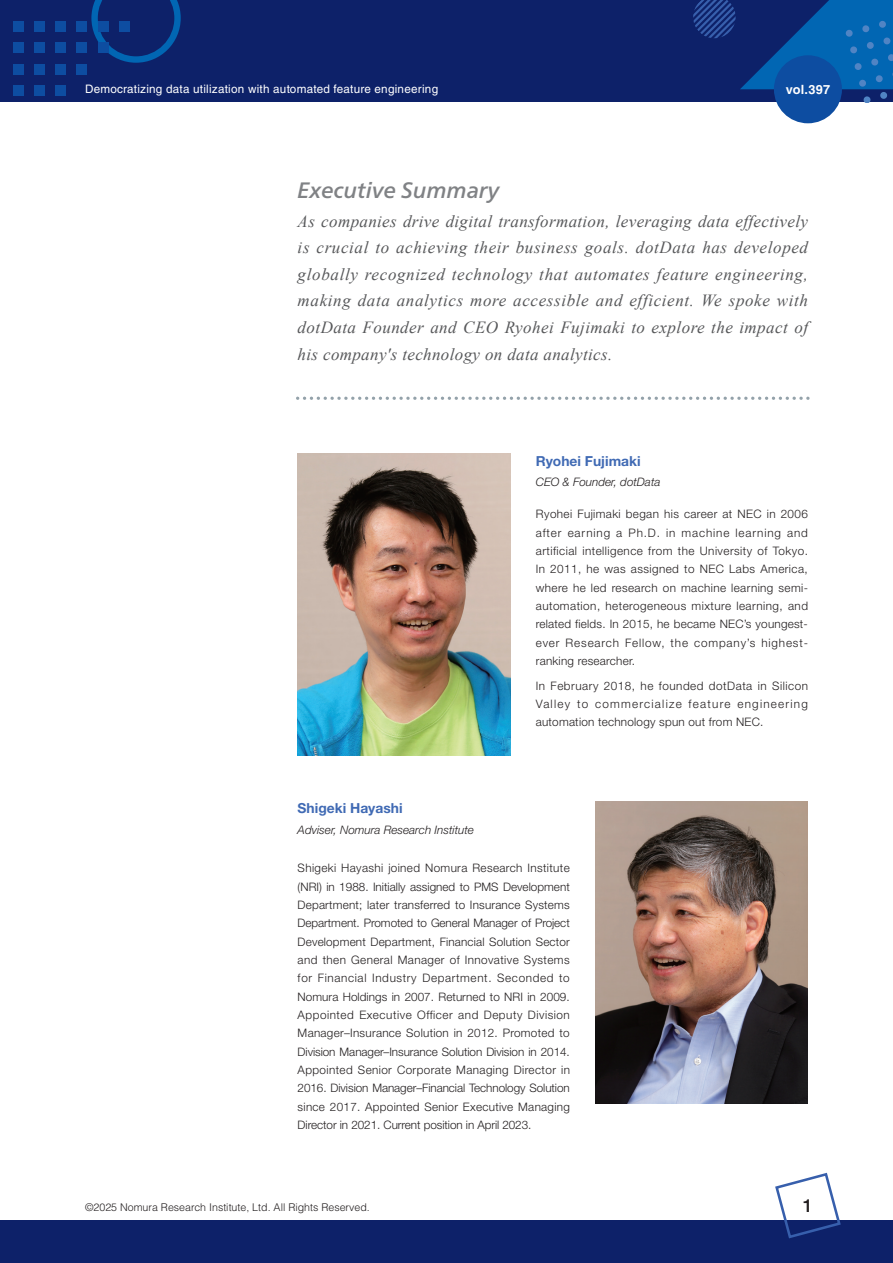
<style>
.page{position:relative;width:893px;height:1263px;background:#fff}
.page>*{position:absolute;margin:0;border:0;box-sizing:border-box;transform-origin:0 0}
.t1{font:italic 500 22.35px "Frutiger Neue LT Pro";color:#808285}
.t2{font:500 18px "Helvetica Neue";color:#231f20}
.t3{font:italic 16.95px/26.5px "Times New Roman";letter-spacing:.02em;color:#57585a;text-align:justify}
.t4{font:700 13.8px "Helvetica Neue";color:#406ab4}
.t5{font:700 12.75px "Helvetica LT Std";letter-spacing:.02em;color:#fff}
.t6{font:300 11.7px/18.3px "Helvetica Neue";letter-spacing:.02em;color:#231f20;text-align:justify}
.t7{font:11.7px "Helvetica LT Std";letter-spacing:.02em;color:#fff}
.t8{font:italic 300 11.7px "Helvetica Neue";color:#231f20}
.t9{font:300 10.65px "Helvetica LT Std";color:#231f20}
</style>
<div class="page">
<img style="left:595px;top:801px;width:213px;height:302px">
<svg style="left:305px;top:396px;width:504px;height:4px"></svg>
<img style="left:298px;top:454px;width:212px;height:302px">
<div style="left:0;top:0;width:893px;height:102px;background:#0d2169"></div>
<svg style="left:91px;top:0;width:90px;height:63px"></svg>
<svg style="left:693px;top:0;width:200px;height:102px"></svg>
<div style="left:13px;top:21px;width:10px;height:11px;background:#0d4da1"></div>
<div style="left:34px;top:21px;width:11px;height:11px;background:#0d4da1"></div>
<div style="left:55px;top:21px;width:11px;height:11px;background:#0d4da1"></div>
<div style="left:77px;top:21px;width:10px;height:11px;background:#0d4da1"></div>
<div style="left:98px;top:21px;width:10px;height:11px;background:#0d4da1"></div>
<div style="left:119px;top:21px;width:11px;height:11px;background:#0d4da1"></div>
<div style="left:13px;top:43px;width:10px;height:10px;background:#0d4da1"></div>
<div style="left:34px;top:43px;width:11px;height:10px;background:#0d4da1"></div>
<div style="left:55px;top:43px;width:11px;height:10px;background:#0d4da1"></div>
<div style="left:77px;top:43px;width:10px;height:10px;background:#0d4da1"></div>
<div style="left:98px;top:43px;width:10px;height:10px;background:#0d4da1"></div>
<div style="left:13px;top:64px;width:10px;height:10px;background:#0d4da1"></div>
<div style="left:34px;top:64px;width:11px;height:10px;background:#0d4da1"></div>
<div style="left:55px;top:64px;width:11px;height:10px;background:#0d4da1"></div>
<div style="left:77px;top:64px;width:10px;height:10px;background:#0d4da1"></div>
<div style="left:13px;top:85px;width:10px;height:11px;background:#0d4da1"></div>
<div style="left:34px;top:85px;width:11px;height:11px;background:#0d4da1"></div>
<div style="left:55px;top:85px;width:11px;height:11px;background:#0d4da1"></div>
<div style="left:0;top:1220px;width:893px;height:43px;background:#0d2169"></div>
<svg style="left:775px;top:1172px;width:66px;height:67px"></svg>
<div style="left:774px;top:55px;width:68px;height:68px;background:#0d4da1;border-radius:50%"></div>
<p class="t7" style="left:85px;top:82px;width:355px">Democratizing data utilization with automated feature engineering</p>
<p class="t5" style="left:786px;top:81px;width:46px">vol.397</p>
<h1 class="t1" style="left:298px;top:176px;width:203px">Executive Summary</h1>
<p class="t3" style="left:298px;top:207px;width:512px">As companies drive digital transformation, leveraging data effectively is crucial to achieving their business goals. dotData has developed globally recognized technology that automates feature engineering, making data analytics more accessible and efficient. We spoke with dotData Founder and CEO Ryohei Fujimaki to explore the impact of his company's technology on data analytics.</p>
<p class="t4" style="left:536px;top:452px;width:106px">Ryohei Fujimaki</p>
<p class="t8" style="left:536px;top:475px;width:126px">CEO &amp; Founder, dotData</p>
<p class="t6" style="left:536px;top:505px;width:274px">Ryohei Fujimaki began his career at NEC in 2006 after earning a Ph.D. in machine learning and artificial intelligence from the University of Tokyo.<br>In 2011, he was assigned to NEC Labs America, where he led research on machine learning semi&shy;automation, heterogeneous mixture learning, and related fields. In 2015, he became NEC’s youngest&shy;ever Research Fellow, the company’s highest&shy;ranking researcher.</p>
<p class="t6" style="left:536px;top:676px;width:274px">In February 2018, he founded dotData in Silicon Valley to commercialize feature engineering automation technology spun out from NEC.</p>
<p class="t4" style="left:298px;top:800px;width:106px">Shigeki Hayashi</p>
<p class="t8" style="left:298px;top:823px;width:178px">Adviser, Nomura Research Institute</p>
<p class="t6" style="left:298px;top:859px;width:274px">Shigeki Hayashi joined Nomura Research Institute (NRI) in 1988. Initially assigned to PMS Development Department; later transferred to Insurance Systems Department. Promoted to General Manager of Project Development Department, Financial Solution Sector and then General Manager of Innovative Systems for Financial Industry Department. Seconded to Nomura Holdings in 2007. Returned to NRI in 2009.<br>Appointed Executive Officer and Deputy Division Manager–Insurance Solution in 2012. Promoted to Division Manager–Insurance Solution Division in 2014.<br>Appointed Senior Corporate Managing Director in 2016. Division Manager–Financial Technology Solution since 2017. Appointed Senior Executive Managing Director in 2021. Current position in April 2023.</p>
<p class="t9" style="left:85px;top:1201px;width:286px">©2025 Nomura Research Institute, Ltd. All Rights Reserved.</p>
<h2 class="t2" style="left:803px;top:1194px;width:12px">1</h2>
</div>
